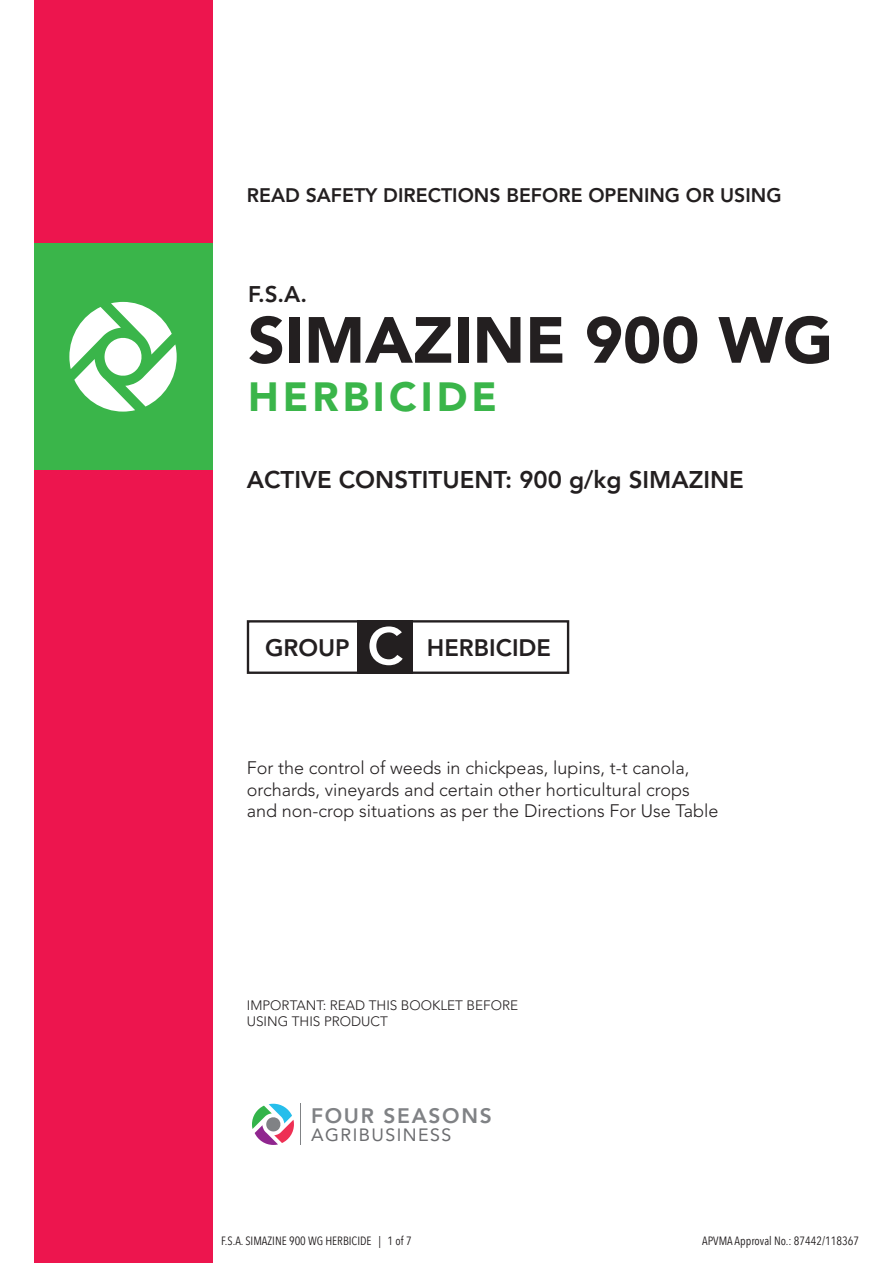
<style>
.page{position:relative;width:893px;height:1263px;background:#fff}
.page>*{position:absolute;margin:0;border:0;box-sizing:border-box;transform-origin:0 0}
.t1{font:900 64.5px "Avenir LT Std";color:#231f20}
.t2{font:800 52.2px "Avenir LT Std";color:#fff}
.t3{font:900 40.5px "Avenir LT Std";letter-spacing:.1em;color:#3ab54a}
.t4{font:800 24px "Avenir LT Std";color:#231f20}
.t5{font:800 23.7px "Avenir LT Std";color:#231f20}
.t6{font:800 22.5px "Avenir LT Std";color:#231f20}
.t7{font:800 21px "Avenir";letter-spacing:.08em;color:#808285}
.t8{font:800 19.5px "Avenir LT Std";color:#231f20}
.t9{font:300 18px/21.6px "Avenir LT Std";color:#231f20}
.t10{font:17.85px "Avenir";letter-spacing:.08em;color:#6c6d70}
.t11{font:300 13.65px/16.4px "Avenir";color:#231f20}
.t12{font:12px "Avenir Next Condensed";color:#231f20}
</style>
<div class="page">
<svg style="left:252px;top:1104px;width:42px;height:41px"></svg>
<hr style="left:300px;top:1104px;width:1px;height:41px;background:#808285">
<div style="left:34px;top:0;width:178px;height:1263px;background:#ed154e"></div>
<div style="left:34px;top:244px;width:178px;height:226px;background:#3ab54a"></div>
<svg style="left:69px;top:302px;width:108px;height:110px"></svg>
<div style="left:247px;top:620px;width:322px;height:54px;border:2px solid #231f20"></div>
<div style="left:357px;top:620px;width:56px;height:54px;background:#231f20"></div>
<p class="t8" style="left:247px;top:184px;width:536px">READ SAFETY DIRECTIONS BEFORE OPENING OR USING</p>
<p class="t6" style="left:248px;top:281px;width:61px">F.S.A.</p>
<h1 class="t1" style="left:248px;top:301px;width:587px">SIMAZINE 900 WG</h1>
<h3 class="t3" style="left:248px;top:372px;width:251px">HERBICIDE</h3>
<h3 class="t4" style="left:247px;top:465px;width:499px">ACTIVE CONSTITUENT: 900 g/kg SIMAZINE</h3>
<h2 class="t2" style="left:367px;top:615px;width:37px">C</h2>
<h3 class="t5" style="left:265px;top:634px;width:86px">GROUP</h3>
<h3 class="t5" style="left:427px;top:634px;width:126px">HERBICIDE</h3>
<p class="t9" style="left:247px;top:757px;width:473px">For the control of weeds in chickpeas, lupins, t-t canola, orchards, vineyards and certain other horticultural crops and non-crop situations as per the Directions For Use Table</p>
<p class="t11" style="left:247px;top:997px;width:273px">IMPORTANT: READ THIS BOOKLET BEFORE<br>USING THIS PRODUCT</p>
<p class="t7" style="left:311px;top:1099px;width:182px">FOUR SEASONS</p>
<p class="t10" style="left:311px;top:1121px;width:142px">AGRIBUSINESS</p>
<p class="t12" style="left:221px;top:1231px;width:192px">F.S.A. SIMAZINE 900 WG HERBICIDE | 1 of 7</p>
<p class="t12" style="left:702px;top:1231px;width:158px">APVMA Approval No.: 87442/118367</p>
</div>
